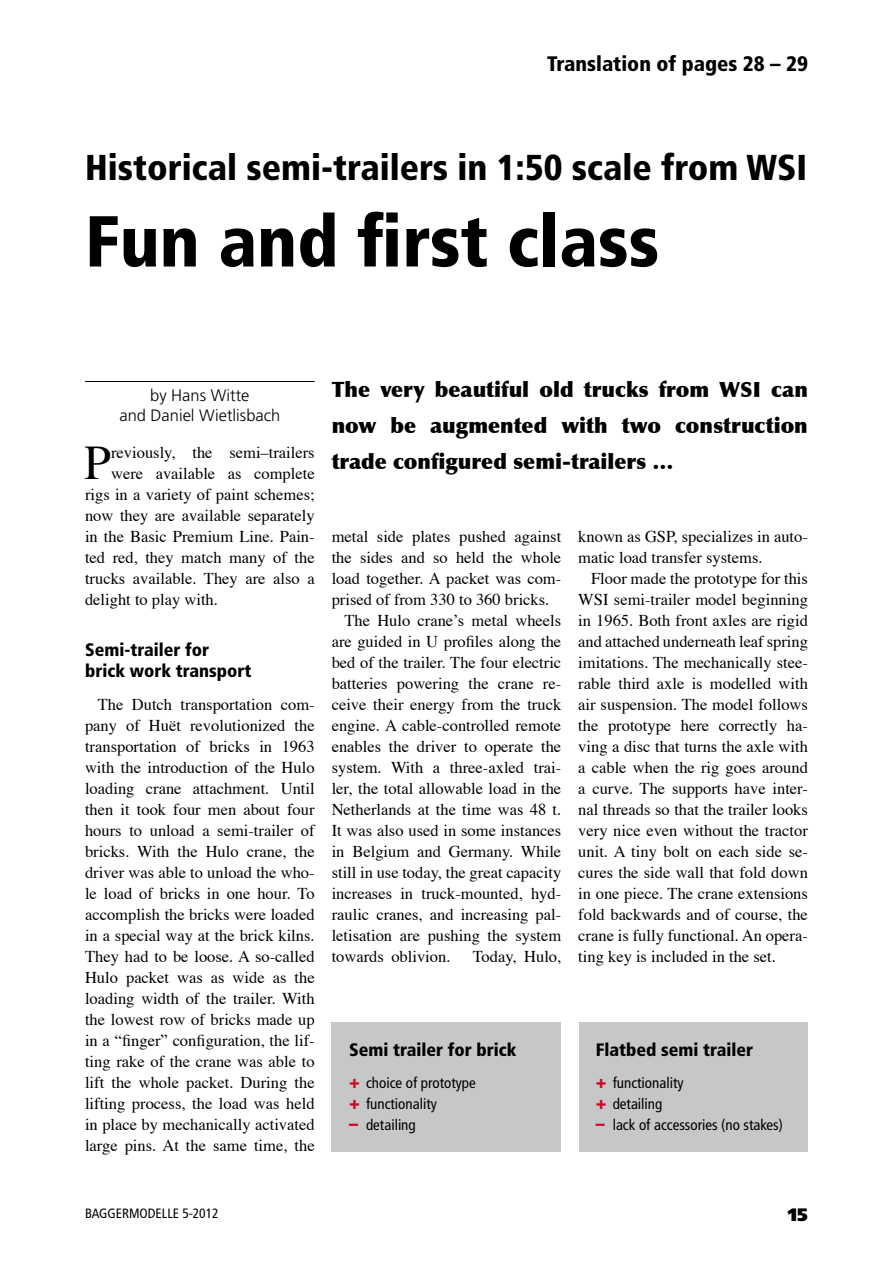
<style>
.page{position:relative;width:893px;height:1263px;background:#fff}
.page>*{position:absolute;margin:0;border:0;box-sizing:border-box;transform-origin:0 0}
.t1{font:900 condensed 72px "Frutiger";color:#000}
.t2{font:48.3px "Times";color:#000}
.t3{font:900 condensed 36px "Frutiger";color:#000}
.t4{font:900 21px/36px "Optima";color:#000;text-align:justify}
.t5{font:900 condensed 21px "Frutiger";color:#000}
.t6{font:900 condensed 18px/21px "Frutiger";color:#000}
.t7{font:900 18px "Frutiger";color:#000}
.t8{font:16.5px/21px "Times";color:#000;text-align:justify}
.t9{font:300 16.5px/19.8px "Frutiger";color:#000;text-align:center}
.t10{font:condensed 15px/21px "Frutiger";color:#000}
.t11{font:condensed 13.5px "Frutiger";color:#000}
.s1{font-weight:900;font-size:18px;color:#cd071e}
</style>
<div class="page">
<hr style="left:85px;top:381px;width:230px;height:1px;background:#000">
<div style="left:332px;top:1022px;width:229px;height:129px;background:#c6c7c8"></div>
<div style="left:579px;top:1022px;width:229px;height:129px;background:#c6c7c8"></div>
<p class="t5" style="left:547px;top:51px;width:262px">Translation of pages 28 – 29</p>
<h3 class="t3" style="left:85px;top:146px;width:724px">Historical semi-trailers in 1:50 scale from WSI</h3>
<h1 class="t1" style="left:85px;top:198px;width:576px">Fun and first class</h1>
<p class="t9" style="left:119px;top:386px;width:162px">by Hans Witte<br>and Daniel Wietlisbach</p>
<h2 class="t2" style="left:84px;top:432px;width:28px">P</h2>
<p class="t8" style="left:111px;top:443px;width:205px">reviously, the semi–trailers</p>
<p class="t8" style="left:111px;top:464px;width:205px">were available as complete</p>
<p class="t8" style="left:85px;top:485px;width:231px">rigs in a variety of paint schemes;</p>
<p class="t8" style="left:85px;top:506px;width:231px">now they are available separately</p>
<p class="t8" style="left:85px;top:527px;width:231px">in the Basic Premium Line. Pain-</p>
<p class="t8" style="left:85px;top:548px;width:231px">ted red, they match many of the</p>
<p class="t8" style="left:85px;top:569px;width:231px">trucks available. They are also a</p>
<p class="t8" style="left:85px;top:590px;width:134px">delight to play with.</p>
<p class="t6" style="left:85px;top:639px;width:168px">Semi-trailer for brick work transport</p>
<p class="t8" style="left:85px;top:695px;width:231px;text-indent:13px">The Dutch transportation com&shy;pany of Huët revolutionized the transportation of bricks in 1963 with the introduction of the Hulo loading crane attachment. Until then it took four men about four hours to unload a semi-trailer of bricks. With the Hulo crane, the driver was able to unload the who&shy;le load of bricks in one hour. To accomplish the bricks were loaded in a special way at the brick kilns.<br>They had to be loose. A so-called Hulo packet was as wide as the loading width of the trailer. With the lowest row of bricks made up in a “finger” configuration, the lif&shy;ting rake of the crane was able to lift the whole packet. During the lifting process, the load was held in place by mechanically activated large pins. At the same time, the</p>
<p class="t4" style="left:332px;top:371px;width:478px">The very beautiful old trucks from WSI can now be augmented with two construction trade configured semi-trailers …</p>
<p class="t8" style="left:332px;top:527px;width:231px">metal side plates pushed against</p>
<p class="t8" style="left:332px;top:548px;width:231px">the sides and so held the whole</p>
<p class="t8" style="left:332px;top:569px;width:231px">load together. A packet was com-</p>
<p class="t8" style="left:332px;top:590px;width:219px">prised of from 330 to 360 bricks.</p>
<p class="t8" style="left:344px;top:611px;width:218px">The Hulo crane’s metal wheels</p>
<p class="t8" style="left:332px;top:632px;width:231px">are guided in U profiles along the</p>
<p class="t8" style="left:332px;top:653px;width:231px">bed of the trailer. The four electric</p>
<p class="t8" style="left:332px;top:674px;width:231px">batteries powering the crane re-</p>
<p class="t8" style="left:332px;top:695px;width:231px">ceive their energy from the truck</p>
<p class="t8" style="left:332px;top:716px;width:231px">engine. A cable-controlled remote</p>
<p class="t8" style="left:332px;top:737px;width:231px">enables the driver to operate the</p>
<p class="t8" style="left:332px;top:758px;width:231px">system. With a three-axled trai-</p>
<p class="t8" style="left:332px;top:779px;width:231px">ler, the total allowable load in the</p>
<p class="t8" style="left:332px;top:800px;width:231px">Netherlands at the time was 48 t.</p>
<p class="t8" style="left:332px;top:821px;width:231px">It was also used in some instances</p>
<p class="t8" style="left:332px;top:842px;width:231px">in Belgium and Germany. While</p>
<p class="t8" style="left:332px;top:863px;width:231px">still in use today, the great capacity</p>
<p class="t8" style="left:332px;top:884px;width:231px">increases in truck-mounted, hyd-</p>
<p class="t8" style="left:332px;top:905px;width:231px">raulic cranes, and increasing pal-</p>
<p class="t8" style="left:332px;top:926px;width:231px">letisation are pushing the system</p>
<p class="t8" style="left:332px;top:947px;width:120px">towards oblivion.</p>
<p class="t8" style="left:473px;top:947px;width:90px">Today, Hulo,</p>
<p class="t8" style="left:578px;top:527px;width:231px">known as GSP, specializes in auto&shy;matic load transfer systems.</p>
<p class="t8" style="left:578px;top:569px;width:231px;text-indent:13px">Floor made the prototype for this WSI semi-trailer model beginning in 1965. Both front axles are rigid and attached underneath leaf spring imitations. The mechanically stee&shy;rable third axle is modelled with air suspension. The model follows the prototype here correctly ha&shy;ving a disc that turns the axle with a cable when the rig goes around a curve. The supports have inter&shy;nal threads so that the trailer looks very nice even without the tractor unit. A tiny bolt on each side se&shy;cures the side wall that fold down in one piece. The crane extensions fold backwards and of course, the crane is fully functional. An opera&shy;ting key is included in the set.</p>
<p class="t6" style="left:349px;top:1039px;width:169px">Semi trailer for brick</p>
<p class="t10" style="left:349px;top:1073px;width:128px"><span class="s1">+</span> choice of prototype <span class="s1">+</span> functionality</p>
<p class="t10" style="left:349px;top:1115px;width:68px"><span class="s1">–</span> detailing</p>
<p class="t6" style="left:596px;top:1039px;width:159px">Flatbed semi trailer</p>
<p class="t10" style="left:596px;top:1073px;width:89px"><span class="s1">+</span> functionality <span class="s1">+</span> detailing</p>
<p class="t10" style="left:596px;top:1115px;width:189px"><span class="s1">–</span> lack of accessories (no stakes)</p>
<p class="t11" style="left:85px;top:1205px;width:135px">BAGGERMODELLE 5-2012</p>
<p class="t7" style="left:788px;top:1204px;width:22px">15</p>
</div>
